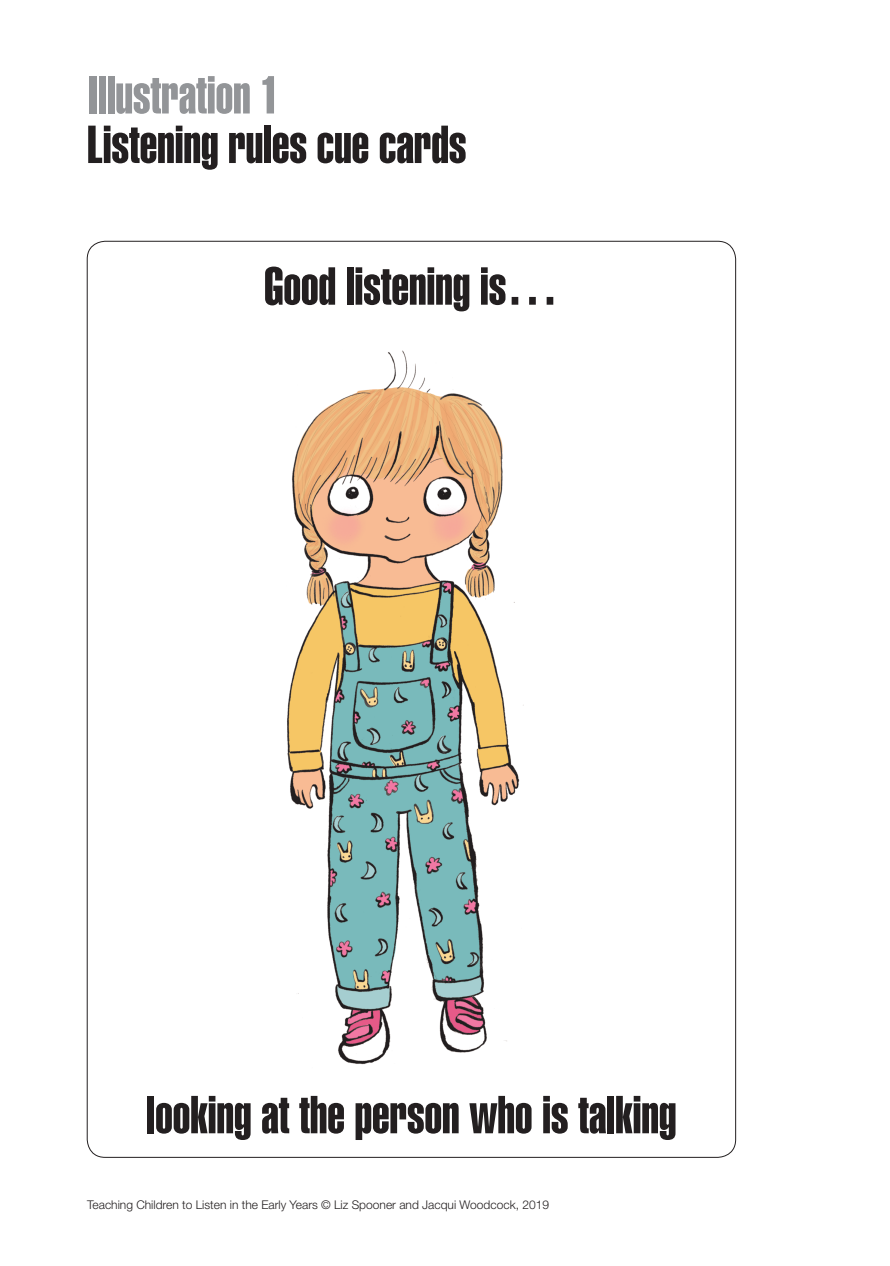
<style>
.page{position:relative;width:890px;height:1266px;background:#fff}
.page>*{position:absolute;margin:0;border:0;box-sizing:border-box;transform-origin:0 0}
.t1{font:52.5px "Helvetica LT Std Extra Comp";color:#231f20}
.t2{font:52.5px "Helvetica LT Std Extra Comp";color:#939598}
.t3{font:300 12px "Helvetica Neue LT Pro";color:#231f20}
</style>
<div class="page">
<img style="left:287px;top:350px;width:233px;height:715px">
<h1 class="t2" style="left:87px;top:76px;width:194px">Illustration 1</h1>
<h1 class="t1" style="left:87px;top:125px;width:380px">Listening rules cue cards</h1>
<h1 class="t1" style="left:264px;top:267px;width:296px">Good listening is…</h1>
<h1 class="t1" style="left:146px;top:1095px;width:531px">looking at the person who is talking</h1>
<p class="t3" style="left:87px;top:1200px;width:463px">Teaching Children to Listen in the Early Years © Liz Spooner and Jacqui Woodcock, 2019</p>
</div>
